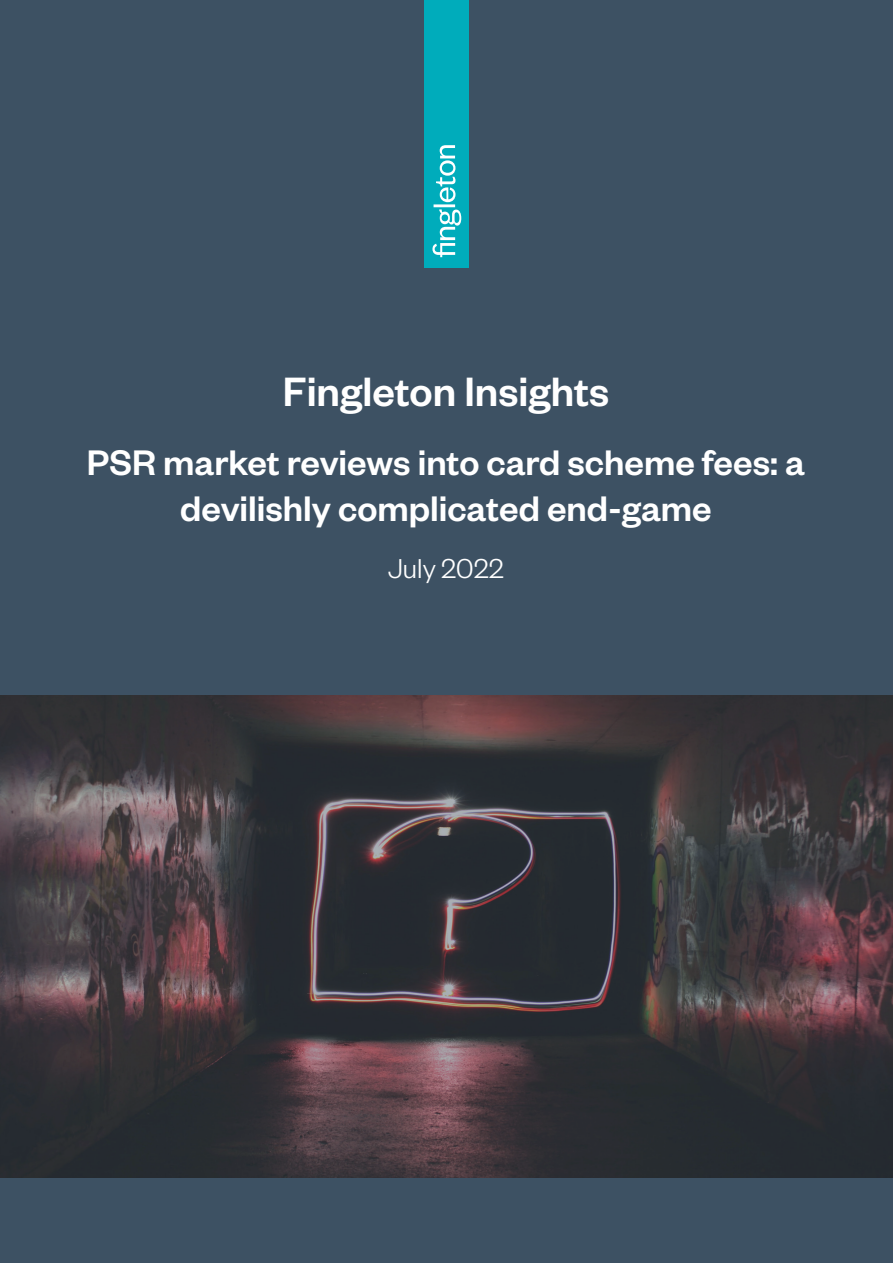
<style>
.page{position:relative;width:893px;height:1263px;background:#3d5163}
.page>*{position:absolute;margin:0;border:0;box-sizing:border-box;transform-origin:0 0}
.t1{font:500 45px "Founders Grotesk";color:#fff}
.t2{font:500 39px/46.8px "Founders Grotesk";color:#fff;text-align:center}
.t3{font:300 30px "Founders Grotesk";color:#fff}
</style>
<div class="page">
<div style="left:424px;top:0;width:45px;height:268px;background:#00acbb"></div>
<svg style="left:432px;top:209px;width:29px;height:48px"></svg>
<hr style="left:434px;top:204px;width:21px;height:3px;background:#fff">
<svg style="left:436px;top:145px;width:19px;height:57px"></svg>
<img style="left:0;top:695px;width:893px;height:483px">
<p class="t1" style="left:283px;top:364px;width:328px">Fingleton Insights</p>
<p class="t2" style="left:87px;top:437px;width:719px">PSR market reviews into card scheme fees: a devilishly complicated end-game</p>
<p class="t3" style="left:388px;top:551px;width:117px">July 2022</p>
</div>
